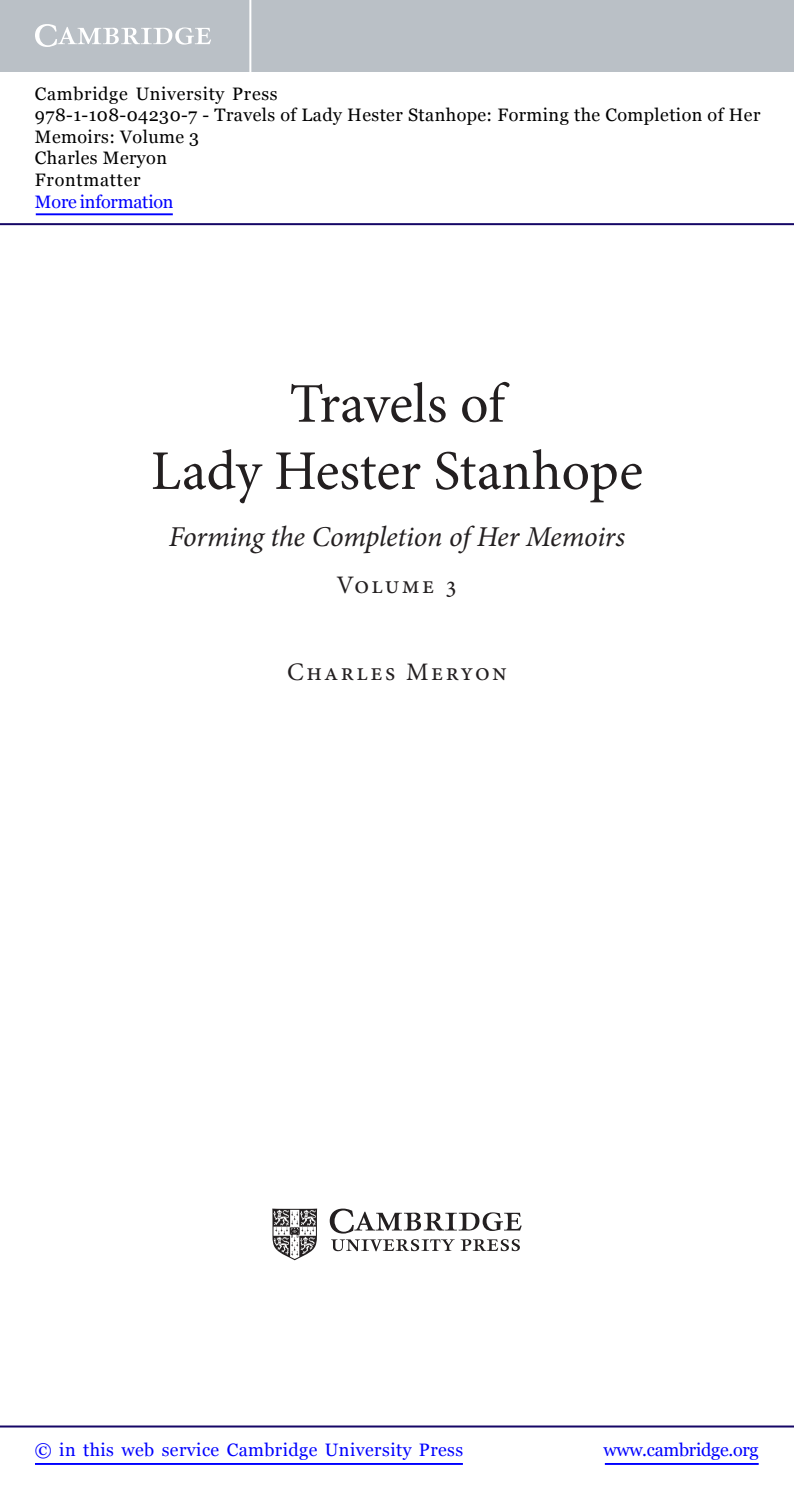
<style>
.page{position:relative;width:794px;height:1494px;background:#fff}
.page>*{position:absolute;margin:0;border:0;box-sizing:border-box;transform-origin:0 0}
.t1{font:56px/67.2px "Minion Pro";letter-spacing:-.005em;color:#231f20;text-align:center}
.Subtitle{font:italic 28.8px "Minion Pro";letter-spacing:-.01em;color:#231f20}
.Author{font:25.2px "Minion Pro";color:#231f20}
.Volume{font:25.2px "Minion Pro";color:#231f20}
.t2{font:18px/21.6px "Georgia";letter-spacing:.025em;color:#000}
.t3{font:18px "Georgia";letter-spacing:.025em;color:#00f}
.t4{font:18px "Georgia";letter-spacing:-.015em;color:#00f}
.t5{font:18px "Georgia";letter-spacing:-.01em;color:#00f}
</style>
<div class="page">
<svg style="left:330px;top:1209px;width:192px;height:42px"></svg>
<svg style="left:272px;top:1209px;width:45px;height:51px"></svg>
<hr style="left:605px;top:1463px;width:154px;height:2px;background:#00f">
<hr style="left:0;top:1426px;width:794px;height:2px;background:#150666">
<hr style="left:35px;top:1463px;width:428px;height:2px;background:#00f">
<div style="left:0;top:0;width:794px;height:72px;background:#bac0c6"></div>
<svg style="left:35px;top:24px;width:176px;height:23px"></svg>
<hr style="left:249px;top:0;width:2px;height:72px;background:#fff">
<hr style="left:0;top:223px;width:794px;height:2px;background:#150666">
<hr style="left:36px;top:213px;width:137px;height:2px;background:#00f">
<p class="t2" style="left:35px;top:83px;width:727px">Cambridge University Press<br>978-1-108-04230-7 - Travels of Lady Hester Stanhope: Forming the Completion of Her<br>Memoirs: Volume 3<br>Charles Meryon<br>Frontmatter</p>
<p class="t5" style="left:35px;top:191px;width:140px">More information</p>
<p class="t1" style="left:151px;top:371px;width:494px">Travels of<br>Lady Hester Stanhope</p>
<p class="Subtitle" style="left:169px;top:517px;width:458px">Forming the Completion of Her Memoirs</p>
<p class="Volume" style="left:337px;top:568px;width:122px">Volume 3</p>
<p class="Author" style="left:287px;top:655px;width:221px">Charles Meryon</p>
<p class="t3" style="left:35px;top:1439px;width:430px">© in this web service Cambridge University Press</p>
<p class="t4" style="left:603px;top:1439px;width:157px">www.cambridge.org</p>
</div>
